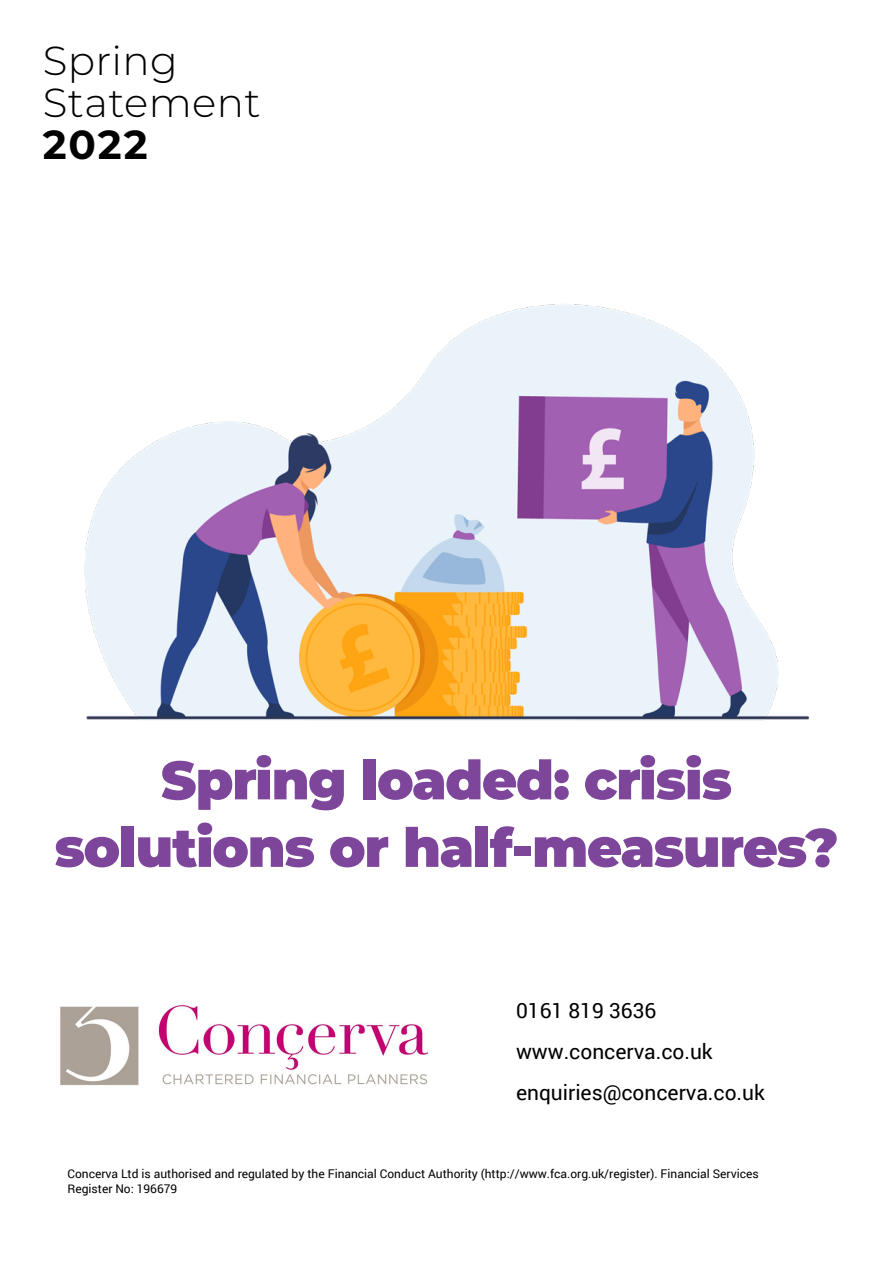
<style>
.page{position:relative;width:893px;height:1263px;background:#fff}
.page>*{position:absolute;margin:0;border:0;box-sizing:border-box;transform-origin:0 0}
.Paragraph_Style_1{font:900 54px/67.5px "Montserrat";letter-spacing:-.025em;color:#7d469b;text-align:center}
.t1{font:300 40.5px/42px "Montserrat";letter-spacing:.01em;color:#000}
.t2{font:21px/41px "Roboto";color:#000}
.t3{font:12px/15px "Roboto";color:#000}
.s1{font-weight:700}
</style>
<div class="page">
<img style="left:84px;top:304px;width:725px;height:417px">
<img style="left:60px;top:1003px;width:368px;height:83px">
<p class="t1" style="left:43px;top:38px;width:219px">Spring<br>Statement<br><span class="s1">2022</span></p>
<p class="Paragraph_Style_1" style="left:55px;top:743px;width:785px">Spring loaded: crisis solutions or half-measures?</p>
<h3 class="t2" style="left:516px;top:989px;width:250px">0161 819 3636 www.concerva.co.uk enquiries@concerva.co.uk</h3>
<p class="t3" style="left:68px;top:1165px;width:693px">Concerva Ltd is authorised and regulated by the Financial Conduct Authority (http://www.fca.org.uk/register). Financial Services<br>Register No: 196679</p>
</div>
